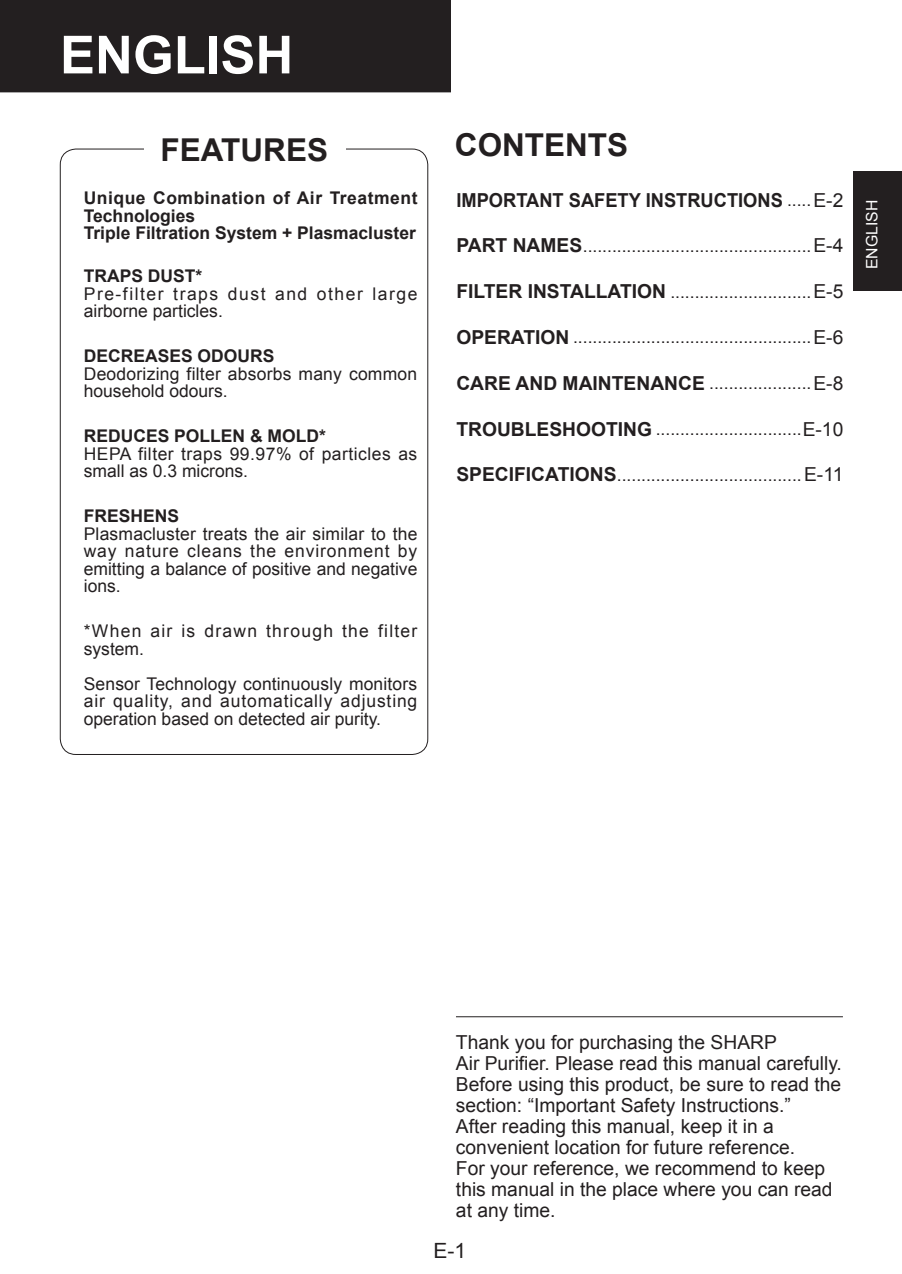
<style>
.page{position:relative;width:902px;height:1274px;background:#fff}
.page>*{position:absolute;margin:0;border:0;box-sizing:border-box;transform-origin:0 0}
.t1{font:700 52.5px "Arial";color:#fff}
.t2{font:700 31.5px "Arial";color:#231f20}
.t3{font:21px "Arial";color:#231f20}
.t4{font:19.25px/21px "Arial";color:#231f20}
.t5{font:700 19.25px "Arial";color:#231f20;scale:.95 1}
.t6{font:17.5px/17.5px "Arial";letter-spacing:.015em;color:#231f20}
.t7{font:700 17.5px/17.5px "Arial";color:#231f20}
.t8{font:17.5px/17.5px "Arial";letter-spacing:.09em;color:#231f20}
.t9{font:17.5px/17.5px "Arial";letter-spacing:.075em;color:#231f20}
.t10{font:15.75px "Arial";color:#fff}
.s1{font-weight:400;font-size:17.5px}
.s2{font-weight:400}
.s3{font-weight:700;font-size:19.25px}
.s4{font-size:19.25px}
</style>
<div class="page">
<div style="left:853px;top:172px;width:49px;height:119px;background:#231f20"></div>
<hr style="left:456px;top:1016px;width:387px;height:1px;background:#231f20">
<div style="left:0;top:0;width:451px;height:92px;background:#231f20"></div>
<h1 class="t1" style="left:60px;top:20px;width:235px">ENGLISH</h1>
<h2 class="t2" style="left:161px;top:129px;width:169px">FEATURES</h2>
<h2 class="t2" style="left:455px;top:124px;width:175px">CONTENTS</h2>
<p class="t7" style="left:84px;top:190px;width:335px">Unique Combination of Air Treatment<br>Technologies<br>Triple Filtration System + Plasmacluster</p>
<p class="t7" style="left:84px;top:268px;width:120px">TRAPS DUST*</p>
<p class="t8" style="left:84px;top:285px;width:335px">Pre-filter traps dust and other large airborne particles.</p>
<p class="t7" style="left:84px;top:348px;width:192px">DECREASES ODOURS</p>
<p class="t6" style="left:84px;top:365px;width:335px">Deodorizing filter absorbs many common household odours.</p>
<p class="t7" style="left:84px;top:428px;width:244px">REDUCES POLLEN &amp; MOLD*</p>
<p class="t6" style="left:84px;top:445px;width:335px">HEPA filter traps 99.97% of particles as small as 0.3 microns.</p>
<p class="t7" style="left:84px;top:508px;width:97px">FRESHENS</p>
<p class="t6" style="left:84px;top:525px;width:335px;text-align:justify">Plasmacluster treats the air similar to the way nature cleans the environment by emitting a balance of positive and negative ions.</p>
<p class="t9" style="left:84px;top:622px;width:335px">*When air is drawn through the filter system.</p>
<p class="t6" style="left:84px;top:675px;width:335px;text-align:justify">Sensor Technology continuously monitors air quality, and automatically adjusting operation based on detected air purity.</p>
<p class="t5" style="left:456px;top:187px;width:409px">IMPORTANT SAFETY INSTRUCTIONS <span class="s1">.....</span><span class="s2">E-2</span></p>
<p class="t6" style="left:456px;top:237px;width:388px"><span class="s3">PART NAMES</span>...............................................<span class="s4">E-4</span></p>
<p class="t6" style="left:456px;top:283px;width:388px"><span class="s3">FILTER INSTALLATION</span> .............................<span class="s4">E-5</span></p>
<p class="t6" style="left:456px;top:329px;width:388px"><span class="s3">OPERATION</span> .................................................<span class="s4">E-6</span></p>
<p class="t6" style="left:456px;top:374px;width:388px"><span class="s3">CARE AND MAINTENANCE</span> .....................<span class="s4">E-8</span></p>
<p class="t6" style="left:456px;top:420px;width:388px"><span class="s3">TROUBLESHOOTING</span> ..............................<span class="s4">E-10</span></p>
<p class="t6" style="left:456px;top:466px;width:388px"><span class="s3">SPECIFICATIONS</span>......................................<span class="s4">E-11</span></p>
<p class="t10" style="left:862px;top:269px;width:71px;rotate:-90deg">ENGLISH</p>
<p class="t4" style="left:456px;top:1032px;width:387px">Thank you for purchasing the SHARP<br>Air Purifier. Please read this manual carefully.<br>Before using this product, be sure to read the section: “Important Safety Instructions.”<br>After reading this manual, keep it in a convenient location for future reference.<br>For your reference, we recommend to keep this manual in the place where you can read at any time.</p>
<p class="t3" style="left:433px;top:1237px;width:34px">E-1</p>
</div>
